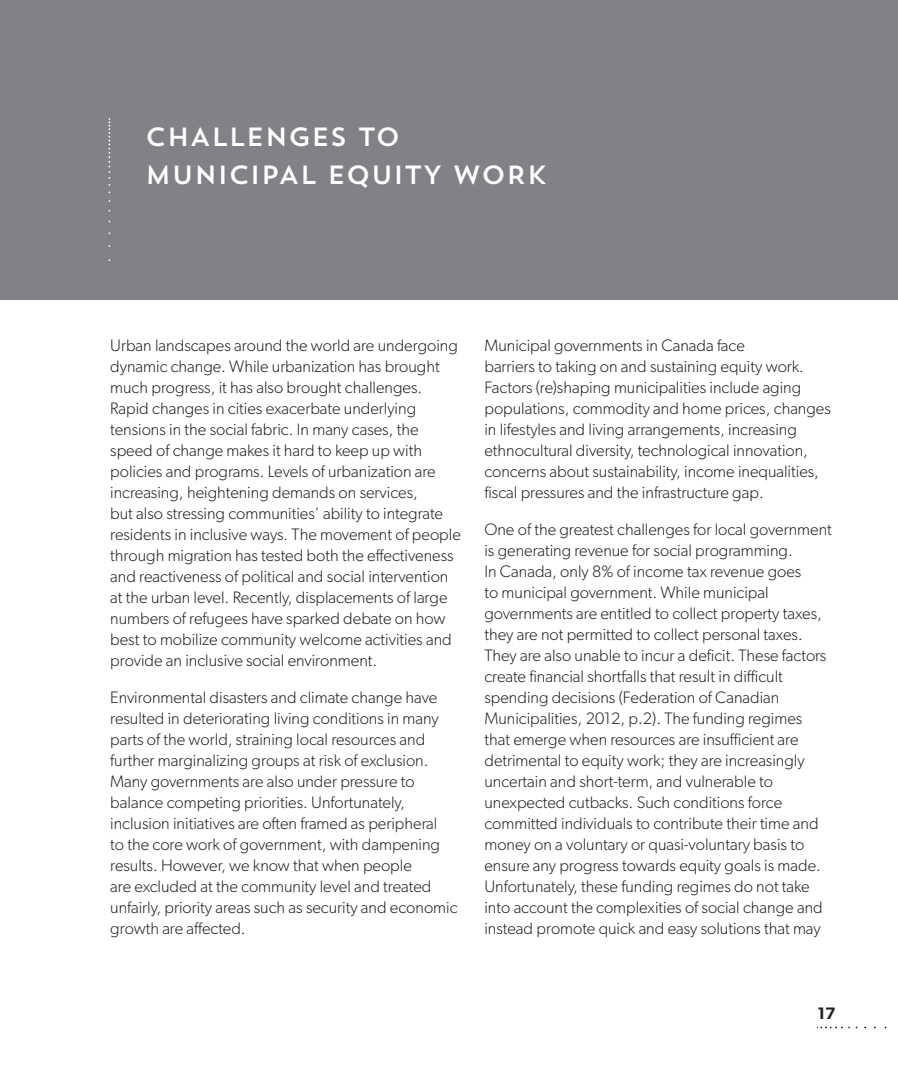
<style>
.page{position:relative;width:898px;height:1071px;background:#fff}
.page>*{position:absolute;margin:0;border:0;box-sizing:border-box;transform-origin:0 0}
.t1{font:26.25px/38.5px "Trend Sans One";color:#fff}
.t2{font:300 16.62px/21px "Gibson";color:#231f20}
.t3{font:600 16.62px "Gibson";color:#231f20}
</style>
<div class="page">
<div style="left:0;top:0;width:898px;height:299px;background:#808285"></div>
<svg style="left:108px;top:118px;width:2px;height:68px"></svg>
<svg style="left:820px;top:1027px;width:37px;height:1px"></svg>
<h1 class="t1" style="left:145px;top:117px;width:404px">CHALLENGES TO<br>MUNICIPAL EQUITY WORK</h1>
<p class="t2" style="left:110px;top:335px;width:352px">Urban landscapes around the world are undergoing dynamic change. While urbanization has brought much progress, it has also brought challenges.<br>Rapid changes in cities exacerbate underlying tensions in the social fabric. In many cases, the speed of change makes it hard to keep up with policies and programs. Levels of urbanization are increasing, heightening demands on services,<br>but also stressing communities’ ability to integrate residents in inclusive ways. The movement of people through migration has tested both the effectiveness and reactiveness of political and social intervention at the urban level. Recently, displacements of large numbers of refugees have sparked debate on how best to mobilize community welcome activities and provide an inclusive social environment.</p>
<p class="t2" style="left:110px;top:686px;width:349px">Environmental disasters and climate change have resulted in deteriorating living conditions in many parts of the world, straining local resources and further marginalizing groups at risk of exclusion.<br>Many governments are also under pressure to balance competing priorities. Unfortunately, inclusion initiatives are often framed as peripheral<br>to the core work of government, with dampening results. However, we know that when people<br>are excluded at the community level and treated unfairly, priority areas such as security and economic growth are affected.</p>
<p class="t2" style="left:484px;top:335px;width:348px">Municipal governments in Canada face<br>barriers to taking on and sustaining equity work.<br>Factors (re)shaping municipalities include aging populations, commodity and home prices, changes in lifestyles and living arrangements, increasing ethnocultural diversity, technological innovation, concerns about sustainability, income inequalities, fiscal pressures and the infrastructure gap.</p>
<p class="t2" style="left:484px;top:518px;width:349px">One of the greatest challenges for local government is generating revenue for social programming.<br>In Canada, only 8% of income tax revenue goes<br>to municipal government. While municipal governments are entitled to collect property taxes, they are not permitted to collect personal taxes.<br>They are also unable to incur a deficit. These factors create financial shortfalls that result in difficult spending decisions (Federation of Canadian Municipalities, 2012, p.2). The funding regimes that emerge when resources are insufficient are detrimental to equity work; they are increasingly uncertain and short-term, and vulnerable to unexpected cutbacks. Such conditions force committed individuals to contribute their time and money on a voluntary or quasi-voluntary basis to ensure any progress towards equity goals is made.<br>Unfortunately, these funding regimes do not take into account the complexities of social change and instead promote quick and easy solutions that may</p>
<p class="t3" style="left:817px;top:1003px;width:20px">17</p>
</div>
